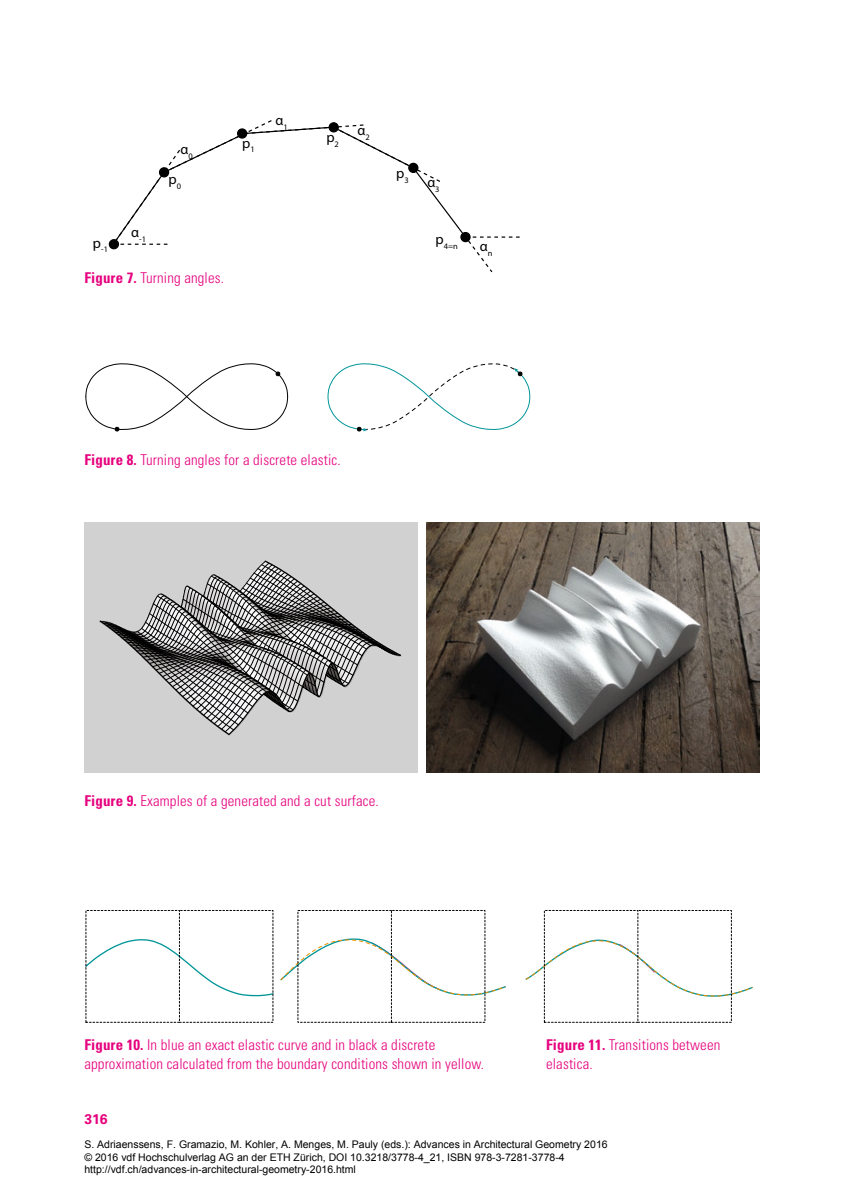
<style>
.page{position:relative;width:844px;height:1191px;background:#fff}
.page>*{position:absolute;margin:0;border:0;box-sizing:border-box;transform-origin:0 0}
.t1{font:300 condensed 14.88px/19.2px "Univers LT Std";letter-spacing:.01em;color:#e6007d}
.t2{font:14.35px "Myriad Pro";color:#000}
.t3{font:700 14px "Univers LT Std";color:#e6007d}
.t4{font:10.5px/12.6px "Arial";color:#000}
.t5{font:8.4px "Myriad Pro";color:#000}
.s1{font-weight:700}
</style>
<div class="page">
<svg style="left:327px;top:363px;width:203px;height:69px"></svg>
<svg style="left:85px;top:363px;width:203px;height:69px"></svg>
<svg style="left:98px;top:559px;width:304px;height:177px;background:#abaaaa"></svg>
<img style="left:427px;top:522px;width:332px;height:251px">
<svg style="left:85px;top:937px;width:421px;height:60px"></svg>
<svg style="left:525px;top:938px;width:228px;height:59px"></svg>
<svg style="left:108px;top:120px;width:412px;height:152px"></svg>
<p class="t2" style="left:181px;top:141px;width:14px">α<sub>0</sub></p>
<p class="t5" style="left:131px;top:234px;width:16px"><sup>α</sup>-1</p>
<p class="t2" style="left:168px;top:171px;width:14px">p<sub>0</sub></p>
<p class="t1" style="left:84px;top:268px;width:141px"><span class="s1">Figure 7.</span> Turning angles.</p>
<p class="t2" style="left:275px;top:111px;width:14px">α<sub>1</sub></p>
<p class="t2" style="left:242px;top:134px;width:14px">p<sub>1</sub></p>
<p class="t2" style="left:326px;top:128px;width:14px">p<sub>2</sub></p>
<p class="t2" style="left:357px;top:121px;width:14px">α<sub>2</sub></p>
<p class="t2" style="left:396px;top:164px;width:14px">p<sub>3</sub></p>
<p class="t2" style="left:427px;top:173px;width:14px">α<sub>3</sub></p>
<p class="t5" style="left:435px;top:241px;width:24px"><sup>p</sup>4=n</p>
<p class="t2" style="left:480px;top:237px;width:14px">α<sub>n</sub></p>
<p class="t1" style="left:84px;top:450px;width:258px"><span class="s1">Figure 8.</span> Turning angles for a discrete elastic.</p>
<p class="t1" style="left:84px;top:791px;width:296px"><span class="s1">Figure 9.</span> Examples of a generated and a cut surface.</p>
<p class="t1" style="left:84px;top:1034px;width:401px"><span class="s1">Figure 10.</span> In blue an exact elastic curve and in black a discrete approximation calculated from the boundary conditions shown in yellow.</p>
<p class="t1" style="left:546px;top:1034px;width:176px"><span class="s1">Figure 11.</span> Transitions between elastica.</p>
<p class="t3" style="left:84px;top:1111px;width:25px">316</p>
<p class="t4" style="left:84px;top:1138px;width:524px">S. Adriaenssens, F. Gramazio, M. Kohler, A. Menges, M. Pauly (eds.): Advances in Architectural Geometry 2016 © 2016 vdf Hochschulverlag AG an der ETH Zürich, DOI 10.3218/3778-4_21, ISBN 978-3-7281-3778-4 http://vdf.ch/advances-in-architectural-geometry-2016.html</p>
</div>
